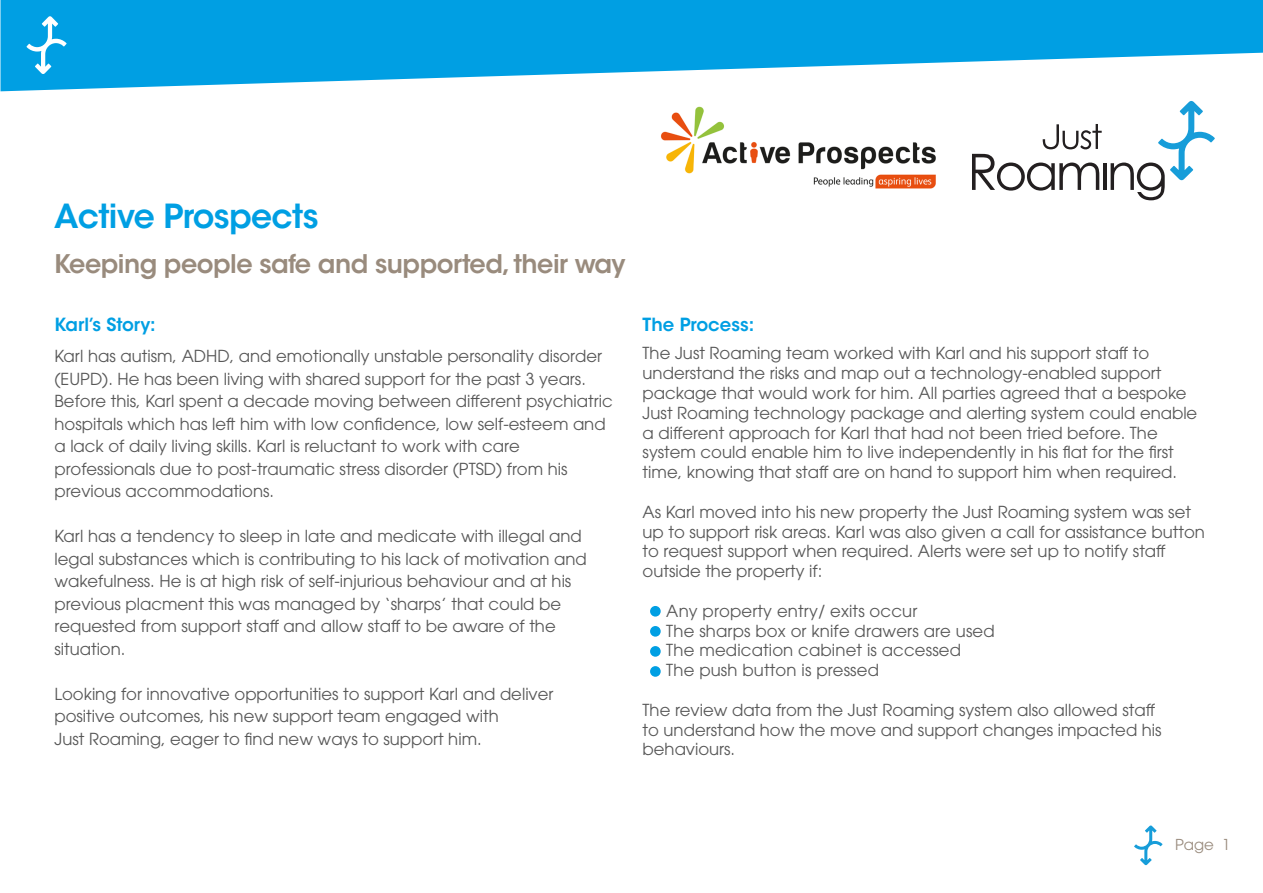
<style>
.page{position:relative;width:1263px;height:893px;background:#fff}
.page>*{position:absolute;margin:0;border:0;box-sizing:border-box;transform-origin:0 0}
.t1{font:600 33px "ITC Avant Garde Std";letter-spacing:-.02em;color:#009fe3}
.t2{font:600 25.5px "ITC Avant Garde Std";letter-spacing:-.02em;color:#998b7d}
.t3{font:600 18px "ITC Avant Garde Std";color:#009fe3}
.t4{font:16.5px/19.8px "ITC Avant Garde Pro";color:#575757}
.t5{font:15px "ITC Avant Garde Pro";color:#998b7d}
</style>
<div class="page">
<svg style="left:0;top:0;width:1263px;height:91px;fill:#009fe3"></svg>
<svg style="left:27px;top:16px;width:40px;height:58px"></svg>
<svg style="left:972px;top:124px;width:130px;height:67px"></svg>
<svg style="left:1110px;top:101px;width:105px;height:99px"></svg>
<hr style="left:1103px;top:163px;width:3px;height:27px;background:#231f20">
<div style="left:650px;top:626px;width:11px;height:11px;background:#009fe3;border-radius:50%"></div>
<div style="left:650px;top:606px;width:11px;height:11px;background:#009fe3;border-radius:50%"></div>
<div style="left:650px;top:646px;width:11px;height:11px;background:#009fe3;border-radius:50%"></div>
<div style="left:650px;top:666px;width:11px;height:11px;background:#009fe3;border-radius:50%"></div>
<svg style="left:1134px;top:825px;width:29px;height:41px"></svg>
<div style="left:1127px;top:852px;width:12px;height:23px;background:#fff"></div>
<img style="left:661px;top:107px;width:275px;height:82px">
<p class="t1" style="left:54px;top:195px;width:266px">Active Prospects</p>
<p class="t2" style="left:54px;top:248px;width:573px">Keeping people safe and supported, their way</p>
<p class="t3" style="left:54px;top:313px;width:103px">Karl’s Story:</p>
<p class="t4" style="left:54px;top:345px;width:560px;line-height:22.5px">Karl has autism, ADHD, and emotionally unstable personality disorder (EUPD). He has been living with shared support for the past 3 years.<br>Before this, Karl spent a decade moving between different psychiatric hospitals which has left him with low confidence, low self-esteem and</p>
<p class="t4" style="left:54px;top:435px;width:514px;line-height:22.5px">a lack of daily living skills. Karl is reluctant to work with care professionals due to post-traumatic stress disorder (PTSD) from his previous accommodations.</p>
<p class="t4" style="left:54px;top:525px;width:534px;line-height:22.5px">Karl has a tendency to sleep in late and medicate with illegal and legal substances which is contributing to his lack of motivation and wakefulness. He is at high risk of self-injurious behaviour and at his previous placment this was managed by ‘sharps’ that could be requested from support staff and allow staff to be aware of the situation.</p>
<p class="t4" style="left:54px;top:683px;width:500px">Looking for innovative opportunities to support Karl and deliver</p>
<p class="t4" style="left:54px;top:706px;width:446px">positive outcomes, his new support team engaged with</p>
<p class="t4" style="left:54px;top:728px;width:429px">Just Roaming, eager to find new ways to support him.</p>
<p class="t3" style="left:643px;top:313px;width:113px">The Process:</p>
<p class="t4" style="left:643px;top:343px;width:556px">The Just Roaming team worked with Karl and his support staff to understand the risks and map out a technology-enabled support package that would work for him. All parties agreed that a bespoke Just Roaming technology package and alerting system could enable a different approach for Karl that had not been tried before. The system could enable him to live independently in his flat for the first time, knowing that staff are on hand to support him when required.</p>
<p class="t4" style="left:643px;top:502px;width:564px">As Karl moved into his new property the Just Roaming system was set up to support risk areas. Karl was also given a call for assistance button to request support when required. Alerts were set up to notify staff outside the property if:</p>
<p class="t4" style="left:666px;top:601px;width:253px">Any property entry/ exits occur</p>
<p class="t4" style="left:666px;top:620px;width:330px">The sharps box or knife drawers are used</p>
<p class="t4" style="left:666px;top:640px;width:296px">The medication cabinet is accessed</p>
<p class="t4" style="left:666px;top:660px;width:214px">The push button is pressed</p>
<p class="t4" style="left:643px;top:700px;width:520px">The review data from the Just Roaming system also allowed staff to understand how the move and support changes impacted his behaviours.</p>
<p class="t5" style="left:1175px;top:835px;width:57px">Page 1</p>
</div>
